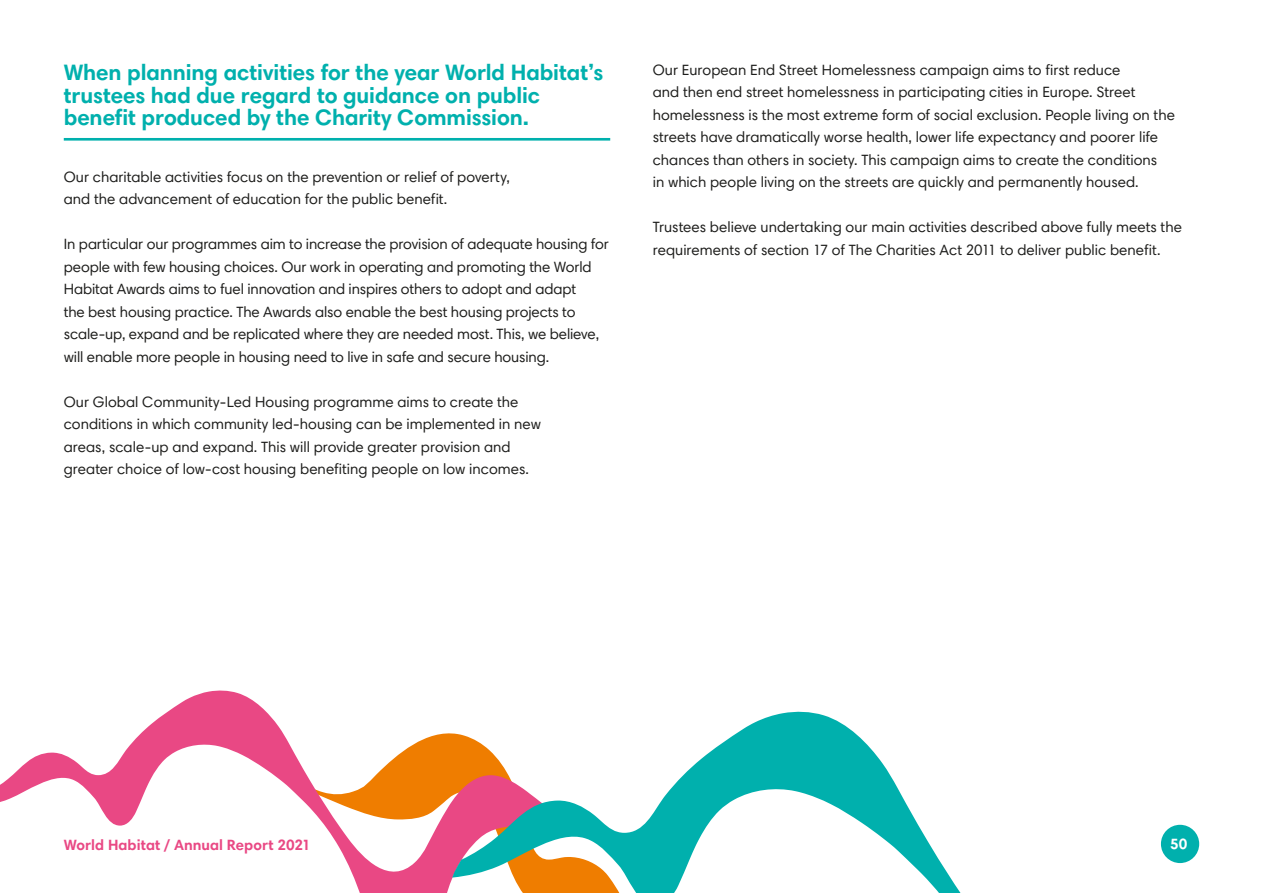
<style>
.page{position:relative;width:1263px;height:893px;background:#fff}
.page>*{position:absolute;margin:0;border:0;box-sizing:border-box;transform-origin:0 0}
.Sub-heading_3{font:700 22.5px/22.5px "Harmonia Sans Pro Cyr";letter-spacing:-.005em;color:#00b0ad}
.Body_text{font:15px/22.5px "Harmonia Sans Pro Cyr";color:#1d1d1b}
.t1{font:700 15px "Harmonia Sans Pro Cyr";letter-spacing:.005em;color:#e94884}
.t2{font:700 15px "Harmonia Sans Pro Cyr";color:#fff}
</style>
<div class="page">
<svg style="left:0;top:690px;width:452px;height:203px"></svg>
<svg style="left:491px;top:711px;width:470px;height:182px"></svg>
<svg style="left:452px;top:733px;width:39px;height:146px;background:#cf7c71"></svg>
<div style="left:1161px;top:825px;width:38px;height:38px;background:#00b0ad;border-radius:50%"></div>
<hr style="left:64px;top:138px;width:546px;height:3px;background:#00b0ad">
<p class="Sub-heading_3" style="left:64px;top:61px;width:541px">When planning activities for the year World Habitat’s trustees had due regard to guidance on public benefit produced by the Charity Commission.</p>
<p class="Body_text" style="left:64px;top:165px;width:448px">Our charitable activities focus on the prevention or relief of poverty, and the advancement of education for the public benefit.</p>
<p class="Body_text" style="left:64px;top:233px;width:547px">In particular our programmes aim to increase the provision of adequate housing for people with few housing choices. Our work in operating and promoting the World Habitat Awards aims to fuel innovation and inspires others to adopt and adapt<br>the best housing practice. The Awards also enable the best housing projects to scale-up, expand and be replicated where they are needed most. This, we believe, will enable more people in housing need to live in safe and secure housing.</p>
<p class="Body_text" style="left:64px;top:390px;width:479px">Our Global Community-Led Housing programme aims to create the conditions in which community led-housing can be implemented in new areas, scale-up and expand. This will provide greater provision and greater choice of low-cost housing benefiting people on low incomes.</p>
<p class="Body_text" style="left:653px;top:58px;width:524px">Our European End Street Homelessness campaign aims to first reduce<br>and then end street homelessness in participating cities in Europe. Street homelessness is the most extreme form of social exclusion. People living on the streets have dramatically worse health, lower life expectancy and poorer life chances than others in society. This campaign aims to create the conditions<br>in which people living on the streets are quickly and permanently housed.</p>
<p class="Body_text" style="left:653px;top:216px;width:531px">Trustees believe undertaking our main activities described above fully meets the requirements of section 17 of The Charities Act 2011 to deliver public benefit.</p>
<p class="t1" style="left:64px;top:836px;width:249px">World Habitat / Annual Report 2021</p>
<p class="t2" style="left:1170px;top:835px;width:19px">50</p>
</div>
